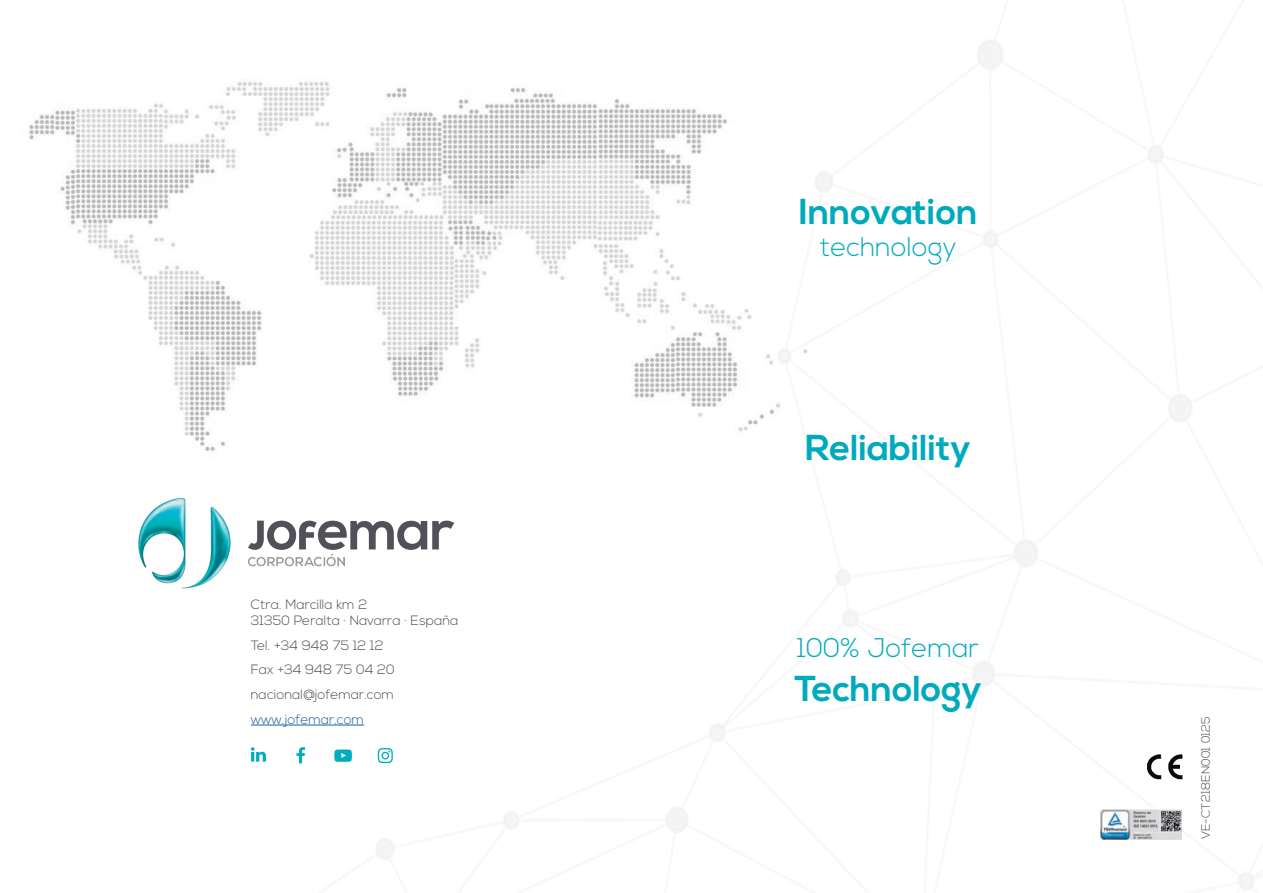
<style>
.page{position:relative;width:1263px;height:893px;background:#fff}
.page>*{position:absolute;margin:0;border:0;box-sizing:border-box;transform-origin:0 0}
.t1{font:700 36px "Nexa";color:#00aabd}
.t2{font:300 27px "Nexa";color:#00aabd}
.t3{font:300 13.5px/24.8px "Nexa";color:#4d5056}
.t4{font:300 13.5px "Nexa";color:#175d9e}
.t5{font:300 12px "Nexa";color:#4d5056}
</style>
<div class="page">
<img style="left:29px;top:81px;width:268px;height:370px">
<img style="left:297px;top:40px;width:958px;height:850px">
<img style="left:138px;top:496px;width:316px;height:94px">
<hr style="left:251px;top:725px;width:113px;height:1px;background:#175d9e">
<img style="left:1101px;top:809px;width:81px;height:30px">
<img style="left:1146px;top:752px;width:38px;height:30px">
<svg style="left:251px;top:747px;width:15px;height:15px"></svg>
<svg style="left:378px;top:748px;width:15px;height:15px"></svg>
<svg style="left:334px;top:749px;width:18px;height:13px"></svg>
<svg style="left:297px;top:747px;width:8px;height:16px"></svg>
<h1 class="t1" style="left:799px;top:191px;width:180px">Innovation</h1>
<h2 class="t2" style="left:820px;top:232px;width:138px">technology</h2>
<h1 class="t1" style="left:805px;top:427px;width:167px">Reliability</h1>
<p class="t3" style="left:251px;top:596px;width:209px;line-height:16.2px">Ctra. Marcilla km 2<br>31350 Peralta · Navarra · España</p>
<p class="t3" style="left:251px;top:633px;width:145px">Tel. +34 948 75 12 12<br>Fax +34 948 75 04 20 nacional@jofemar.com</p>
<p class="t4" style="left:251px;top:711px;width:115px">www.jofemar.com</p>
<p class="t5" style="left:1199px;top:839px;width:124px;rotate:-90deg">VE-CT218EN001 0125</p>
<h2 class="t2" style="left:797px;top:633px;width:183px">100% Jofemar</h2>
<h1 class="t1" style="left:794px;top:667px;width:189px">Technology</h1>
</div>
